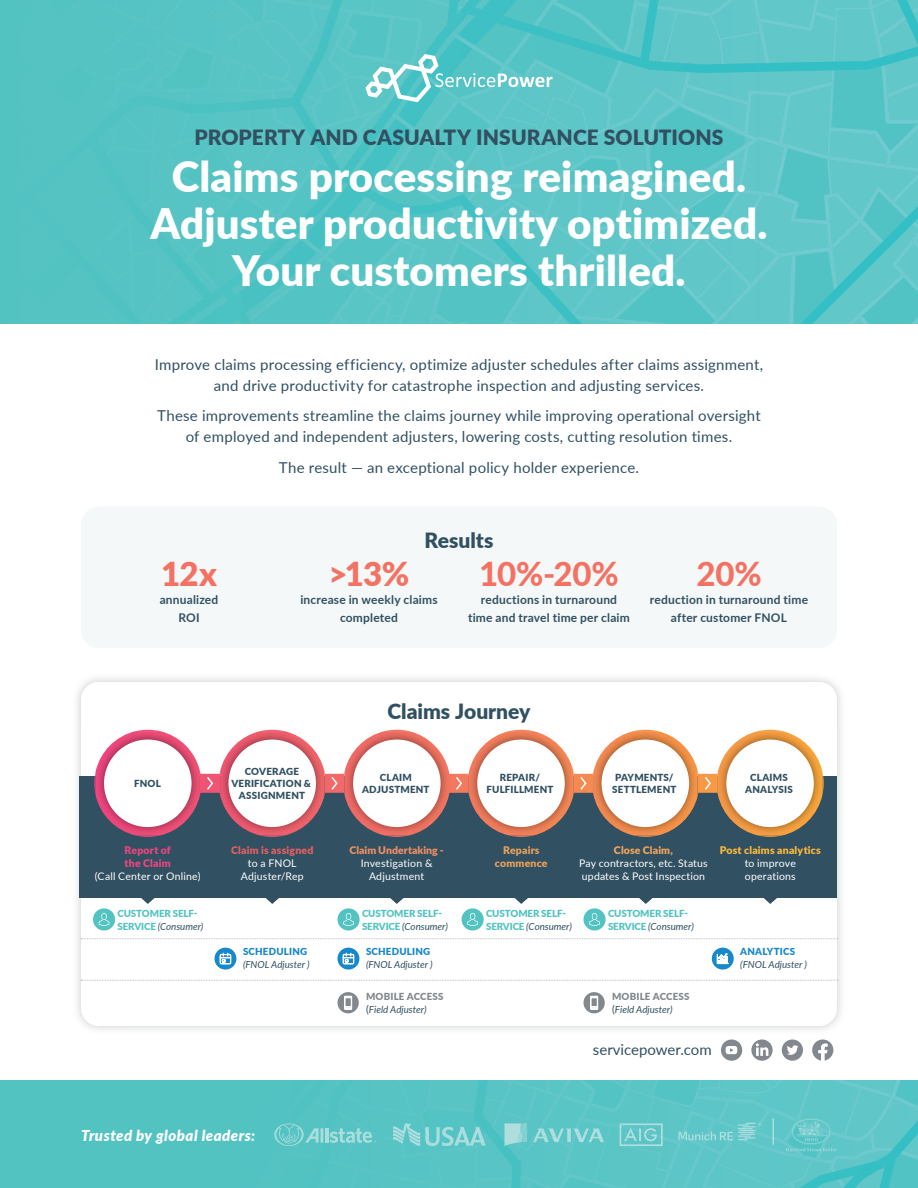
<style>
.page{position:relative;width:918px;height:1188px;background:#fff}
.page>*{position:absolute;margin:0;border:0;box-sizing:border-box;transform-origin:0 0}
.t1{font:900 42px/46.8px "Lato";letter-spacing:.005em;color:#fff;text-align:center}
.t2{font:800 33px "Lato";color:#f37263}
.t3{font:900 33px "Lato";color:#f37263}
.t4{font:900 21px "Lato";color:#315062}
.t5{font:15px/21px "Lato";letter-spacing:.015em;color:#315062;text-align:center}
.t6{font:italic 900 15px "Lato";letter-spacing:.03em;color:#fff}
.t7{font:700 12px/18px "Lato";letter-spacing:.015em;color:#315062;text-align:center}
.t8{font:10.5px/12.8px "Lato";letter-spacing:.015em;color:#fff;text-align:center}
.t9{font:900 10.5px "Lato";letter-spacing:.02em;color:#fdba38}
.t10{font:900 10.5px "Lato";color:#f18f62}
.t11{font:900 10.5px/12.8px "Lato";letter-spacing:.02em;color:#ef457f}
.t12{font:900 10.5px "Lato";letter-spacing:.02em;color:#e56061}
.t13{font:900 10.5px/12.8px "Lato";letter-spacing:.02em;color:#eba15a;text-align:center}
.t14{font:900 10.5px "Lato";letter-spacing:.015em;color:#f5a558}
.t15{font:900 9.75px/12.8px "Lato";letter-spacing:-.005em;color:#53c3c2}
.t16{font:900 9.75px/12px "Lato";letter-spacing:.02em;color:#315062;text-align:center}
.t17{font:italic 9.75px/12.8px "Lato";color:#315062}
.t18{font:900 9.75px "Lato";letter-spacing:.02em;color:#1788ca}
.s1{font-weight:400;font-style:italic;color:#315062}
.s2{font-weight:900;font-style:normal;color:#82888d}
.s3{font-style:normal;font-size:10.5px}
</style>
<div class="page">
<img style="left:77px;top:725px;width:46px;height:305px">
<img style="left:795px;top:725px;width:46px;height:305px">
<div style="left:81px;top:682px;width:756px;height:344px;background:#fff;border-radius:18px"></div>
<div style="left:80px;top:776px;width:757px;height:122px;background:#315062"></div>
<svg style="left:0;top:0;width:918px;height:324px;background:#58c4c5"></svg>
<div style="left:81px;top:506px;width:756px;height:142px;background:#f5f8f8;border-radius:18px"></div>
<div style="left:721px;top:1039px;width:21px;height:22px;background:#82888d;border-radius:50%"></div>
<svg style="left:726px;top:1046px;width:11px;height:8px"></svg>
<div style="left:782px;top:1039px;width:21px;height:22px;background:#82888d;border-radius:50%"></div>
<svg style="left:787px;top:1045px;width:11px;height:10px"></svg>
<svg style="left:812px;top:1040px;width:21px;height:21px"></svg>
<svg style="left:751px;top:1039px;width:22px;height:22px"></svg>
<svg style="left:756px;top:1043px;width:12px;height:13px"></svg>
<svg style="left:0;top:1080px;width:918px;height:108px;background:#5ac4c5"></svg>
<svg style="left:94px;top:730px;width:730px;height:107px"></svg>
<img style="left:96px;top:731px;width:104px;height:104px">
<div style="left:104px;top:740px;width:88px;height:87px;background:#fff;border-radius:50%"></div>
<img style="left:345px;top:731px;width:104px;height:104px">
<div style="left:353px;top:740px;width:88px;height:87px;background:#fff;border-radius:50%"></div>
<img style="left:593px;top:731px;width:105px;height:104px">
<div style="left:602px;top:740px;width:87px;height:87px;background:#fff;border-radius:50%"></div>
<img style="left:220px;top:731px;width:105px;height:104px">
<div style="left:228px;top:740px;width:88px;height:87px;background:#fff;border-radius:50%"></div>
<img style="left:469px;top:731px;width:104px;height:104px">
<div style="left:477px;top:740px;width:88px;height:87px;background:#fff;border-radius:50%"></div>
<img style="left:718px;top:731px;width:104px;height:104px">
<div style="left:726px;top:740px;width:88px;height:87px;background:#fff;border-radius:50%"></div>
<svg style="left:205px;top:775px;width:9px;height:16px"></svg>
<svg style="left:330px;top:775px;width:9px;height:16px"></svg>
<svg style="left:454px;top:775px;width:9px;height:16px"></svg>
<svg style="left:703px;top:775px;width:9px;height:16px"></svg>
<svg style="left:579px;top:775px;width:9px;height:16px"></svg>
<svg style="left:141px;top:898px;width:14px;height:6px"></svg>
<svg style="left:265px;top:898px;width:14px;height:6px"></svg>
<svg style="left:390px;top:898px;width:14px;height:6px"></svg>
<svg style="left:514px;top:898px;width:14px;height:6px"></svg>
<svg style="left:639px;top:898px;width:14px;height:6px"></svg>
<svg style="left:764px;top:898px;width:13px;height:6px"></svg>
<div style="left:93px;top:908px;width:22px;height:23px;background:#53c3c2;border-radius:50%"></div>
<svg style="left:99px;top:913px;width:10px;height:13px"></svg>
<svg style="left:337px;top:908px;width:23px;height:23px"></svg>
<svg style="left:343px;top:913px;width:11px;height:13px"></svg>
<div style="left:462px;top:908px;width:22px;height:23px;background:#53c3c2;border-radius:50%"></div>
<svg style="left:467px;top:913px;width:11px;height:13px"></svg>
<div style="left:584px;top:908px;width:22px;height:23px;background:#53c3c2;border-radius:50%"></div>
<svg style="left:589px;top:913px;width:11px;height:13px"></svg>
<svg style="left:337px;top:948px;width:22px;height:22px"></svg>
<svg style="left:343px;top:953px;width:11px;height:11px"></svg>
<svg style="left:712px;top:948px;width:22px;height:22px"></svg>
<svg style="left:717px;top:954px;width:11px;height:10px"></svg>
<svg style="left:214px;top:948px;width:22px;height:22px"></svg>
<svg style="left:220px;top:953px;width:11px;height:11px"></svg>
<svg style="left:337px;top:992px;width:22px;height:21px"></svg>
<svg style="left:344px;top:996px;width:8px;height:13px"></svg>
<svg style="left:584px;top:992px;width:21px;height:21px"></svg>
<svg style="left:590px;top:996px;width:8px;height:13px"></svg>
<svg style="left:81px;top:938px;width:757px;height:1px"></svg>
<svg style="left:81px;top:980px;width:757px;height:1px"></svg>
<h3 class="t4" style="left:194px;top:122px;width:531px">PROPERTY AND CASUALTY INSURANCE SOLUTIONS</h3>
<h1 class="t1" style="left:150px;top:151px;width:619px">Claims processing reimagined.<br>Adjuster productivity optimized.<br>Your customers thrilled.</h1>
<p class="t5" style="left:155px;top:353px;width:610px">Improve claims processing efficiency, optimize adjuster schedules after claims assignment, and drive productivity for catastrophe inspection and adjusting services.</p>
<p class="t5" style="left:157px;top:405px;width:605px">These improvements streamline the claims journey while improving operational oversight of employed and independent adjusters, lowering costs, cutting resolution times.</p>
<p class="t5" style="left:279px;top:456px;width:362px">The result — an exceptional policy holder experience.</p>
<h2 class="t3" style="left:161px;top:549px;width:57px">12x</h2>
<p class="t7" style="left:160px;top:590px;width:60px">annualized<br>ROI</p>
<h3 class="t4" style="left:424px;top:524px;width:71px">Results</h3>
<h2 class="t3" style="left:329px;top:549px;width:82px">&gt;13%</h2>
<p class="t7" style="left:300px;top:590px;width:139px">increase in weekly claims completed</p>
<h2 class="t2" style="left:479px;top:549px;width:141px">10%-20%</h2>
<p class="t7" style="left:468px;top:590px;width:163px">reductions in turnaround time and travel time per claim</p>
<h2 class="t2" style="left:696px;top:549px;width:67px">20%</h2>
<p class="t7" style="left:650px;top:590px;width:160px">reduction in turnaround time after customer FNOL</p>
<h3 class="t4" style="left:388px;top:696px;width:144px">Claims Journey</h3>
<p class="t16" style="left:231px;top:765px;width:81px">COVERAGE<br>VERIFICATION &amp;<br>ASSIGNMENT</p>
<p class="t16" style="left:487px;top:771px;width:68px">REPAIR/<br>FULFILLMENT</p>
<p class="t16" style="left:745px;top:771px;width:49px">CLAIMS<br>ANALYSIS</p>
<p class="t16" style="left:134px;top:777px;width:28px">FNOL</p>
<p class="t16" style="left:362px;top:771px;width:69px">CLAIM<br>ADJUSTMENT</p>
<p class="t16" style="left:612px;top:771px;width:66px;text-align:left">PAYMENTS/<br>SETTLEMENT</p>
<p class="t11" style="left:125px;top:843px;width:48px">Report of the Claim</p>
<p class="t8" style="left:95px;top:869px;width:107px">(Call Center or Online)</p>
<p class="t12" style="left:231px;top:842px;width:84px">Claim is assigned</p>
<p class="t8" style="left:241px;top:856px;width:65px">to a FNOL<br>Adjuster/Rep</p>
<p class="t10" style="left:350px;top:842px;width:96px">Claim Undertaking -</p>
<p class="t8" style="left:361px;top:856px;width:73px">Investigation &amp;<br>Adjustment</p>
<p class="t13" style="left:495px;top:843px;width:54px">Repairs commence</p>
<p class="t9" style="left:720px;top:842px;width:103px">Post claims analytics</p>
<p class="t14" style="left:614px;top:842px;width:60px">Close Claim,</p>
<p class="t8" style="left:579px;top:856px;width:130px;text-align:left">Pay contractors, etc. Status updates &amp; Post Inspection</p>
<p class="t8" style="left:745px;top:856px;width:53px;text-align:left">to improve operations</p>
<p class="t15" style="left:118px;top:907px;width:87px">CUSTOMER SELF-<br>SERVICE <span class="s1">(Consumer)</span></p>
<p class="t15" style="left:362px;top:907px;width:87px">CUSTOMER SELF-<br>SERVICE <span class="s1">(Consumer)</span></p>
<p class="t15" style="left:486px;top:907px;width:87px">CUSTOMER SELF-<br>SERVICE <span class="s1">(Consumer)</span></p>
<p class="t15" style="left:608px;top:907px;width:87px">CUSTOMER SELF-<br>SERVICE <span class="s1">(Consumer)</span></p>
<p class="t18" style="left:366px;top:944px;width:66px">SCHEDULING</p>
<p class="t17" style="left:366px;top:958px;width:68px">(FNOL Adjuster )</p>
<p class="t18" style="left:243px;top:944px;width:66px">SCHEDULING</p>
<p class="t17" style="left:243px;top:958px;width:68px">(FNOL Adjuster )</p>
<p class="t17" style="left:366px;top:990px;width:79px"><span class="s2">MOBILE ACCESS </span><span class="s3">(</span>Field Adjuster)</p>
<p class="t17" style="left:612px;top:990px;width:79px"><span class="s2">MOBILE ACCESS </span><span class="s3">(</span>Field Adjuster)</p>
<p class="t6" style="left:81px;top:1124px;width:176px">Trusted by global leaders:</p>
<p class="t5" style="left:593px;top:1038px;width:120px">servicepower.com</p>
<p class="t18" style="left:740px;top:944px;width:57px">ANALYTICS</p>
<p class="t17" style="left:740px;top:958px;width:68px">(FNOL Adjuster )</p>
</div>
